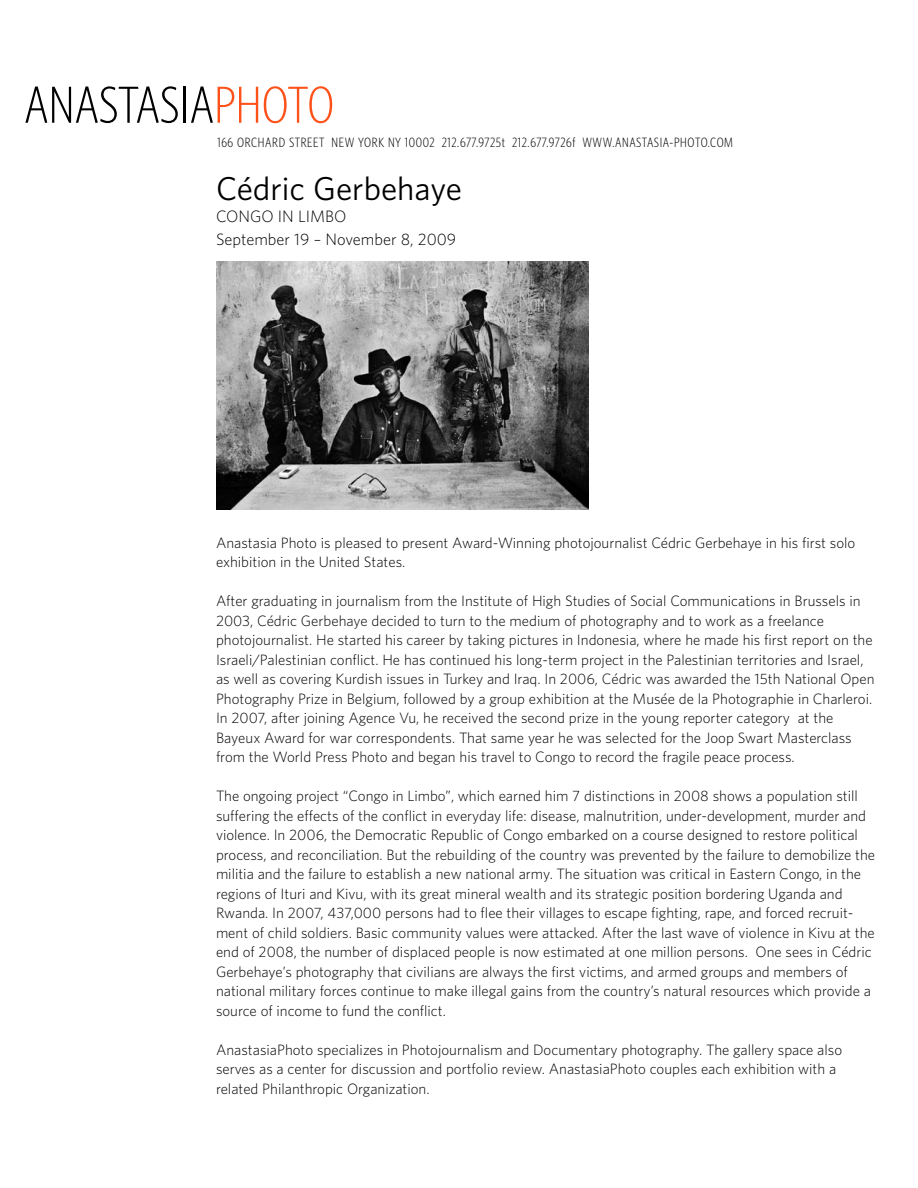
<style>
.page{position:relative;width:918px;height:1188px;background:#fff}
.page>*{position:absolute;margin:0;border:0;box-sizing:border-box;transform-origin:0 0}
.t1{font:300 52.2px "Whitney Condensed";color:#000}
.t2{font:33px "Whitney";color:#000}
.t3{font:300 16.5px/22.5px "Whitney";color:#000}
.t4{font:300 15px/19.5px "Whitney";color:#000}
.t5{font:300 13.5px "Whitney Condensed";letter-spacing:.045em;color:#000}
.s1{color:#fe521a}
</style>
<div class="page">
<img style="left:216px;top:261px;width:373px;height:249px">
<h1 class="t1" style="left:24px;top:87px;width:312px">ANASTASIA<span class="s1">PHOTO</span></h1>
<p class="t5" style="left:218px;top:138px;width:517px">166 ORCHARD STREET NEW YORK NY 10002 212.677.9725t 212.677.9726f WWW.ANASTASIA-PHOTO.COM</p>
<h2 class="t2" style="left:216px;top:177px;width:247px">Cédric Gerbehaye</h2>
<p class="t3" style="left:216px;top:207px;width:242px">CONGO IN LIMBO<br>September 19 – November 8, 2009</p>
<p class="t4" style="left:216px;top:534px;width:641px">Anastasia Photo is pleased to present Award-Winning photojournalist Cédric Gerbehaye in his first solo exhibition in the United States.</p>
<p class="t4" style="left:216px;top:593px;width:660px">After graduating in journalism from the Institute of High Studies of Social Communications in Brussels in 2003, Cédric Gerbehaye decided to turn to the medium of photography and to work as a freelance photojournalist. He started his career by taking pictures in Indonesia, where he made his first report on the Israeli/Palestinian conflict. He has continued his long-term project in the Palestinian territories and Israel, as well as covering Kurdish issues in Turkey and Iraq. In 2006, Cédric was awarded the 15th National Open Photography Prize in Belgium, followed by a group exhibition at the Musée de la Photographie in Charleroi.<br>In 2007, after joining Agence Vu, he received the second prize in the young reporter category at the Bayeux Award for war correspondents. That same year he was selected for the Joop Swart Masterclass from the World Press Photo and began his travel to Congo to record the fragile peace process.</p>
<p class="t4" style="left:216px;top:788px;width:661px">The ongoing project “Congo in Limbo”, which earned him 7 distinctions in 2008 shows a population still suffering the effects of the conflict in everyday life: disease, malnutrition, under-development, murder and violence. In 2006, the Democratic Republic of Congo embarked on a course designed to restore political process, and reconciliation. But the rebuilding of the country was prevented by the failure to demobilize the militia and the failure to establish a new national army. The situation was critical in Eastern Congo, in the regions of Ituri and Kivu, with its great mineral wealth and its strategic position bordering Uganda and Rwanda. In 2007, 437,000 persons had to flee their villages to escape fighting, rape, and forced recruit&shy;ment of child soldiers. Basic community values were attacked. After the last wave of violence in Kivu at the end of 2008, the number of displaced people is now estimated at one million persons. One sees in Cédric Gerbehaye’s photography that civilians are always the first victims, and armed groups and members of national military forces continue to make illegal gains from the country’s natural resources which provide a source of income to fund the conflict.</p>
<p class="t4" style="left:216px;top:1041px;width:628px">AnastasiaPhoto specializes in Photojournalism and Documentary photography. The gallery space also serves as a center for discussion and portfolio review. AnastasiaPhoto couples each exhibition with a related Philanthropic Organization.</p>
</div>
